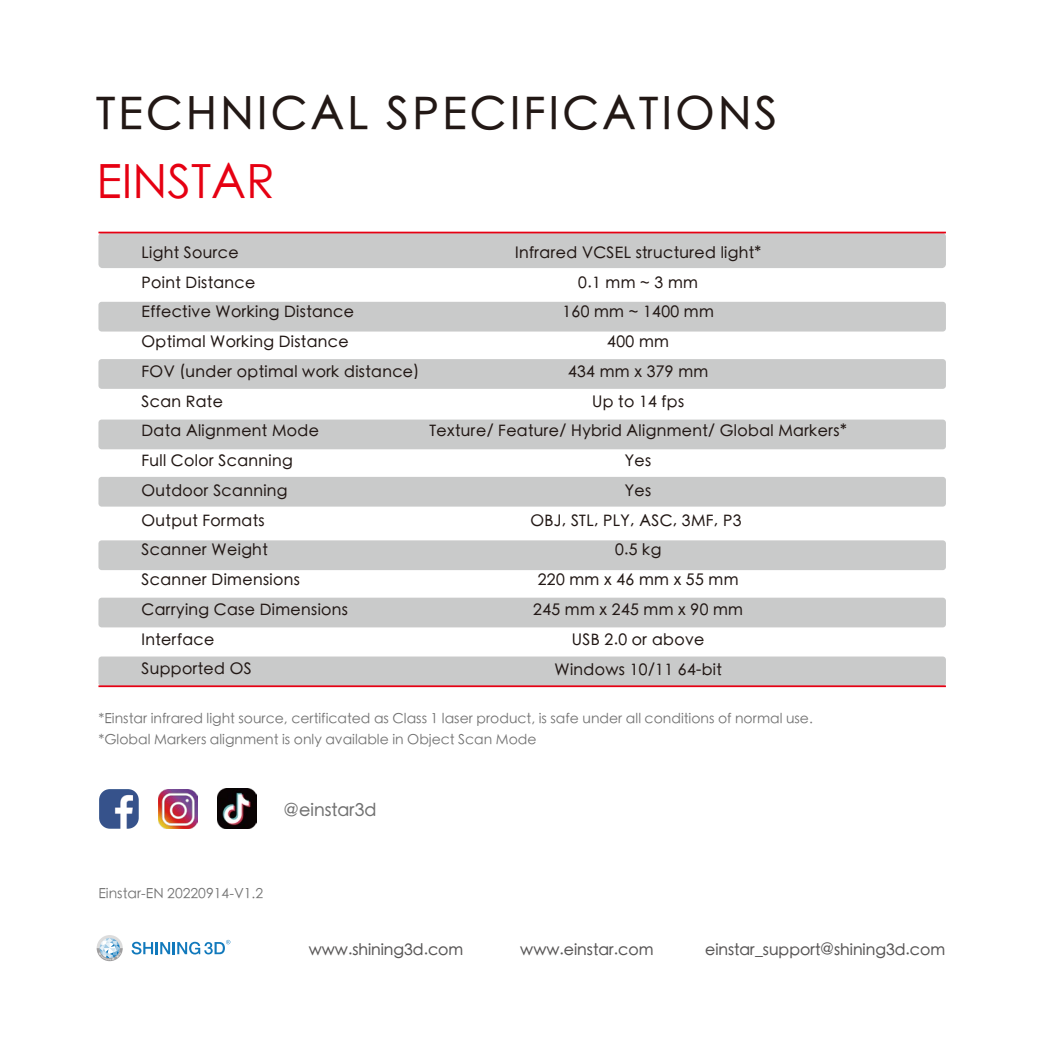
<style>
.page{position:relative;width:1042px;height:1042px;background:#fff}
.page>*{position:absolute;margin:0;border:0;box-sizing:border-box;transform-origin:0 0}
.t1{font:300 47.25px "ST Heiti SC";color:#e60012}
.t2{font:500 45.15px "ST Heiti SC";letter-spacing:.075em;color:#221815}
.t3{font:500 17.5px "ST Heiti SC";color:#717171}
.t4{font:500 15.75px/29.8px "ST Heiti SC";letter-spacing:.025em;color:#221815}
.t5{font:500 15.75px "ST Heiti SC";color:#595757}
.t6{font:300 14px/21px "ST Heiti SC";color:#717171}
</style>
<div class="page">
<div style="left:98px;top:232px;width:848px;height:36px;background:#c9caca;border-radius:4px"></div>
<div style="left:98px;top:302px;width:848px;height:29px;background:#c9caca;border-radius:3px"></div>
<div style="left:98px;top:359px;width:848px;height:30px;background:#c9caca;border-radius:3px"></div>
<div style="left:98px;top:419px;width:848px;height:30px;background:#c9caca;border-radius:3px"></div>
<div style="left:98px;top:477px;width:848px;height:29px;background:#c9caca;border-radius:3px"></div>
<div style="left:98px;top:540px;width:848px;height:30px;background:#c9caca;border-radius:3px"></div>
<div style="left:98px;top:598px;width:848px;height:29px;background:#c9caca;border-radius:3px"></div>
<div style="left:98px;top:656px;width:848px;height:30px;background:#c9caca;border-radius:3px"></div>
<svg style="left:97px;top:935px;width:26px;height:26px"></svg>
<svg style="left:132px;top:940px;width:98px;height:14px"></svg>
<hr style="left:98px;top:232px;width:848px;height:1px;background:#e60012">
<hr style="left:98px;top:685px;width:848px;height:2px;background:#e60012">
<img style="left:158px;top:789px;width:40px;height:40px">
<img style="left:217px;top:789px;width:40px;height:39px">
<img style="left:99px;top:789px;width:40px;height:40px">
<h2 class="t2" style="left:96px;top:91px;width:683px">TECHNICAL SPECIFICATIONS</h2>
<h1 class="t1" style="left:97px;top:143px;width:180px">EINSTAR</h1>
<p class="t4" style="left:142px;top:238px;width:279px">Light Source<br>Point Distance<br>Effective Working Distance<br>Optimal Working Distance<br>FOV (under optimal work distance)<br>Scan Rate<br>Data Alignment Mode<br>Full Color Scanning<br>Outdoor Scanning<br>Output Formats<br>Scanner Weight<br>Scanner Dimensions<br>Carrying Case Dimensions<br>Interface<br>Supported OS</p>
<p class="t4" style="left:429px;top:238px;width:419px;text-align:center">Infrared VCSEL structured light*<br>0.1 mm ~ 3 mm<br>160 mm ~ 1400 mm<br>400 mm<br>434 mm x 379 mm<br>Up to 14 fps<br>Texture/ Feature/ Hybrid Alignment/ Global Markers*<br>Yes<br>Yes<br>OBJ, STL, PLY, ASC, 3MF, P3<br>0.5 kg<br>220 mm x 46 mm x 55 mm<br>245 mm x 245 mm x 90 mm<br>USB 2.0 or above<br>Windows 10/11 64-bit</p>
<p class="t6" style="left:98px;top:706px;width:716px">*Einstar infrared light source, certificated as Class 1 laser product, is safe under all conditions of normal use. *Global Markers alignment is only available in Object Scan Mode</p>
<p class="t3" style="left:284px;top:801px;width:94px">@einstar3d</p>
<p class="t6" style="left:98px;top:882px;width:166px">Einstar-EN 20220914-V1.2</p>
<p class="t5" style="left:309px;top:942px;width:156px">www.shining3d.com</p>
<p class="t5" style="left:520px;top:942px;width:135px">www.einstar.com</p>
<p class="t5" style="left:705px;top:942px;width:242px">einstar_support@shining3d.com</p>
</div>
